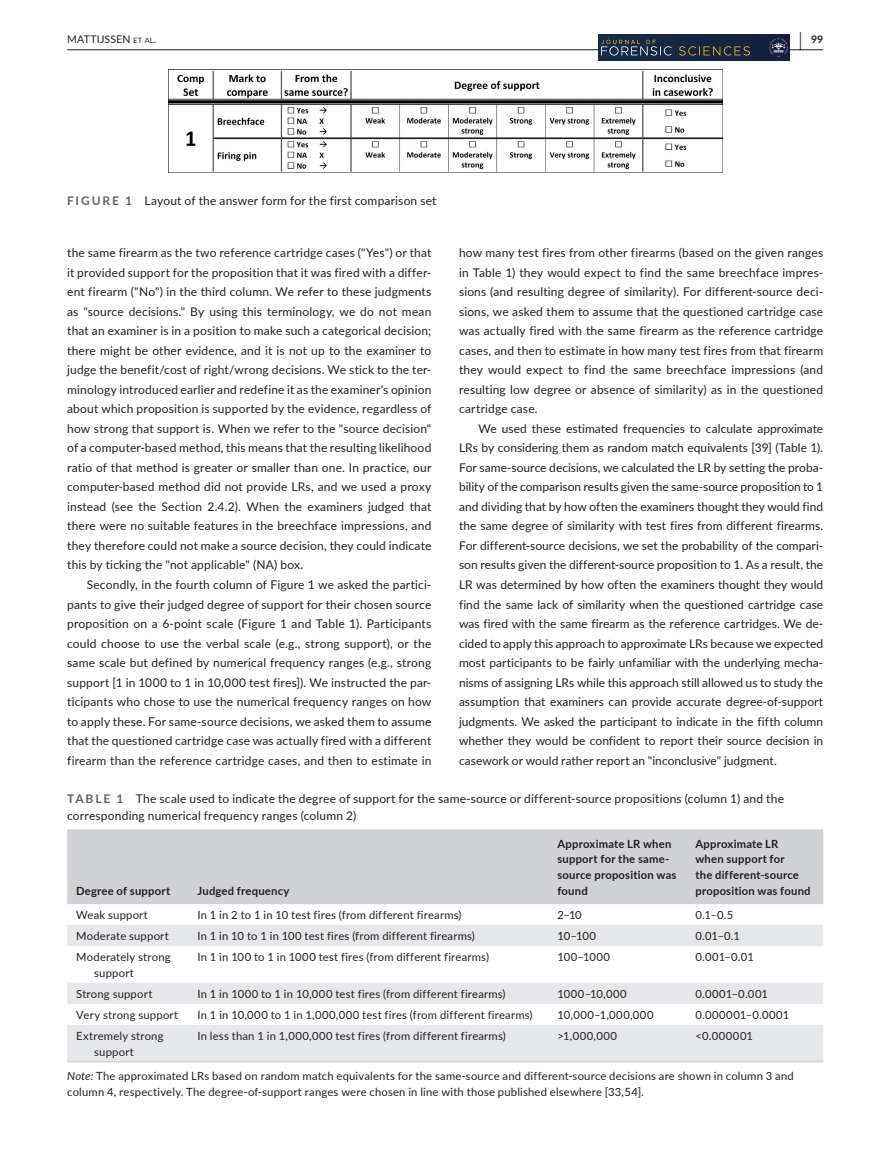
<style>
.page{position:relative;width:893px;height:1174px;background:#fff}
.page>*{position:absolute;margin:0;border:0;box-sizing:border-box;transform-origin:0 0}
.t1{font:12px/19.5px "Lato";letter-spacing:.015em;color:#231f20;text-align:justify}
.t2{font:11.25px/15.8px "Lato";letter-spacing:.02em;color:#231f20}
.t3{font:700 11.25px/15.8px "Lato";letter-spacing:.02em;color:#231f20}
.t4{font:11.25px "Lato";letter-spacing:.05em;color:#231f20}
.t5{font:10.5px "Lato";letter-spacing:.02em;color:#231f20}
.t6{font:700 10.5px "Lato";color:#231f20}
.s1{font-size:7.35px}
.s2{font-size:19.5px}
.s3{font-weight:700;color:#636366}
.s4{font-style:italic}
</style>
<div class="page">
<hr style="left:67px;top:49px;width:756px;height:1px;background:#231f20">
<div style="left:598px;top:35px;width:192px;height:30px;background:linear-gradient(to right,#fff,#fff)"></div>
<img style="left:598px;top:35px;width:192px;height:25px">
<svg style="left:679px;top:46px;width:71px;height:10px"></svg>
<svg style="left:601px;top:40px;width:71px;height:16px"></svg>
<img style="left:770px;top:39px;width:17px;height:17px">
<div style="left:67px;top:829px;width:756px;height:75px;background:#d1d2d4"></div>
<svg style="left:67px;top:925px;width:756px;height:136px;fill:#e6e7e9"></svg>
<hr style="left:67px;top:1061px;width:121px;height:1px;background:#d1d2d4">
<hr style="left:188px;top:1061px;width:360px;height:1px;background:#d1d2d4">
<hr style="left:548px;top:1061px;width:138px;height:1px;background:#d1d2d4">
<hr style="left:686px;top:1061px;width:137px;height:1px;background:#d1d2d4">
<img style="left:168px;top:69px;width:554px;height:104px">
<p class="t5" style="left:67px;top:32px;width:91px">MATTIJSSEN <span class="s1">et al</span>.</p>
<p class="t6" style="left:799px;top:32px;width:25px"><span class="s2">|</span> 99</p>
<p class="t1" style="left:67px;top:190px;width:371px"><span class="s3">FIGURE 1</span> Layout of the answer form for the first comparison set</p>
<p class="t1" style="left:67px;top:243px;width:366px">the same firearm as the two reference cartridge cases ("Yes") or that it provided support for the proposition that it was fired with a differ&shy;ent firearm ("No") in the third column. We refer to these judgments as "source decisions." By using this terminology, we do not mean that an examiner is in a position to make such a categorical decision; there might be other evidence, and it is not up to the examiner to judge the benefit/cost of right/wrong decisions. We stick to the ter&shy;minology introduced earlier and redefine it as the examiner's opinion about which proposition is supported by the evidence, regardless of how strong that support is. When we refer to the "source decision" of a computer-based method, this means that the resulting likelihood ratio of that method is greater or smaller than one. In practice, our computer-based method did not provide LRs, and we used a proxy instead (see the Section 2.4.2). When the examiners judged that there were no suitable features in the breechface impressions, and they therefore could not make a source decision, they could indicate this by ticking the "not applicable" (NA) box.</p>
<p class="t1" style="left:67px;top:574px;width:366px;text-indent:20px">Secondly, in the fourth column of Figure 1 we asked the partici&shy;pants to give their judged degree of support for their chosen source proposition on a 6-point scale (Figure 1 and Table 1). Participants could choose to use the verbal scale (e.g., strong support), or the same scale but defined by numerical frequency ranges (e.g., strong support [1 in 1000 to 1 in 10,000 test fires]). We instructed the par&shy;ticipants who chose to use the numerical frequency ranges on how to apply these. For same-source decisions, we asked them to assume that the questioned cartridge case was actually fired with a different firearm than the reference cartridge cases, and then to estimate in</p>
<p class="t1" style="left:459px;top:243px;width:366px">how many test fires from other firearms (based on the given ranges in Table 1) they would expect to find the same breechface impres&shy;sions (and resulting degree of similarity). For different-source deci&shy;sions, we asked them to assume that the questioned cartridge case was actually fired with the same firearm as the reference cartridge cases, and then to estimate in how many test fires from that firearm they would expect to find the same breechface impressions (and resulting low degree or absence of similarity) as in the questioned cartridge case.</p>
<p class="t1" style="left:459px;top:418px;width:366px;text-indent:20px">We used these estimated frequencies to calculate approximate LRs by considering them as random match equivalents [39] (Table 1).<br>For same-source decisions, we calculated the LR by setting the proba&shy;bility of the comparison results given the same-source proposition to 1 and dividing that by how often the examiners thought they would find the same degree of similarity with test fires from different firearms.<br>For different-source decisions, we set the probability of the compari&shy;son results given the different-source proposition to 1. As a result, the LR was determined by how often the examiners thought they would find the same lack of similarity when the questioned cartridge case was fired with the same firearm as the reference cartridges. We de&shy;cided to apply this approach to approximate LRs because we expected most participants to be fairly unfamiliar with the underlying mecha&shy;nisms of assigning LRs while this approach still allowed us to study the assumption that examiners can provide accurate degree-of-support judgments. We asked the participant to indicate in the fifth column whether they would be confident to report their source decision in casework or would rather report an "inconclusive" judgment.</p>
<p class="t1" style="left:67px;top:790px;width:718px;line-height:16.5px"><span class="s3">TABLE 1</span> The scale used to indicate the degree of support for the same-source or different-source propositions (column 1) and the corresponding numerical frequency ranges (column 2)</p>
<p class="t3" style="left:76px;top:882px;width:96px">Degree of support</p>
<p class="t3" style="left:197px;top:882px;width:93px">Judged frequency</p>
<p class="t3" style="left:557px;top:835px;width:121px">Approximate LR when support for the same&shy;source proposition was found</p>
<p class="t3" style="left:695px;top:835px;width:117px">Approximate LR<br>when support for<br>the different-source proposition was found</p>
<p class="t2" style="left:76px;top:906px;width:73px">Weak support</p>
<p class="t2" style="left:197px;top:906px;width:266px">In 1 in 2 to 1 in 10 test fires (from different firearms)</p>
<p class="t2" style="left:557px;top:906px;width:26px">2–10</p>
<p class="t2" style="left:695px;top:906px;width:39px">0.1–0.5</p>
<p class="t2" style="left:76px;top:927px;width:94px">Moderate support</p>
<p class="t2" style="left:197px;top:927px;width:279px">In 1 in 10 to 1 in 100 test fires (from different firearms)</p>
<p class="t2" style="left:557px;top:927px;width:40px">10–100</p>
<p class="t2" style="left:695px;top:927px;width:46px">0.01–0.1</p>
<p class="t2" style="left:94px;top:948px;width:78px;text-indent:-18px">Moderately strong support</p>
<p class="t2" style="left:197px;top:948px;width:293px">In 1 in 100 to 1 in 1000 test fires (from different firearms)</p>
<p class="t2" style="left:557px;top:948px;width:54px">100–1000</p>
<p class="t2" style="left:695px;top:948px;width:60px">0.001–0.01</p>
<p class="t2" style="left:76px;top:985px;width:78px">Strong support</p>
<p class="t2" style="left:197px;top:985px;width:310px">In 1 in 1000 to 1 in 10,000 test fires (from different firearms)</p>
<p class="t4" style="left:557px;top:985px;width:71px">1000–10,000</p>
<p class="t2" style="left:695px;top:985px;width:74px">0.0001–0.001</p>
<p class="t2" style="left:76px;top:1006px;width:103px">Very strong support</p>
<p class="t2" style="left:197px;top:1006px;width:337px">In 1 in 10,000 to 1 in 1,000,000 test fires (from different firearms)</p>
<p class="t4" style="left:557px;top:1006px;width:98px">10,000–1,000,000</p>
<p class="t4" style="left:695px;top:1006px;width:95px">0.000001–0.0001</p>
<p class="t2" style="left:94px;top:1027px;width:71px;text-indent:-18px">Extremely strong support</p>
<p class="t2" style="left:197px;top:1027px;width:310px">In less than 1 in 1,000,000 test fires (from different firearms)</p>
<p class="t2" style="left:557px;top:1027px;width:61px">&gt;1,000,000</p>
<p class="t2" style="left:695px;top:1027px;width:59px">&lt;0.000001</p>
<p class="t2" style="left:67px;top:1068px;width:728px"><span class="s4">Note:</span> The approximated LRs based on random match equivalents for the same-source and different-source decisions are shown in column 3 and column 4, respectively. The degree-of-support ranges were chosen in line with those published elsewhere [33,54].</p>
</div>
